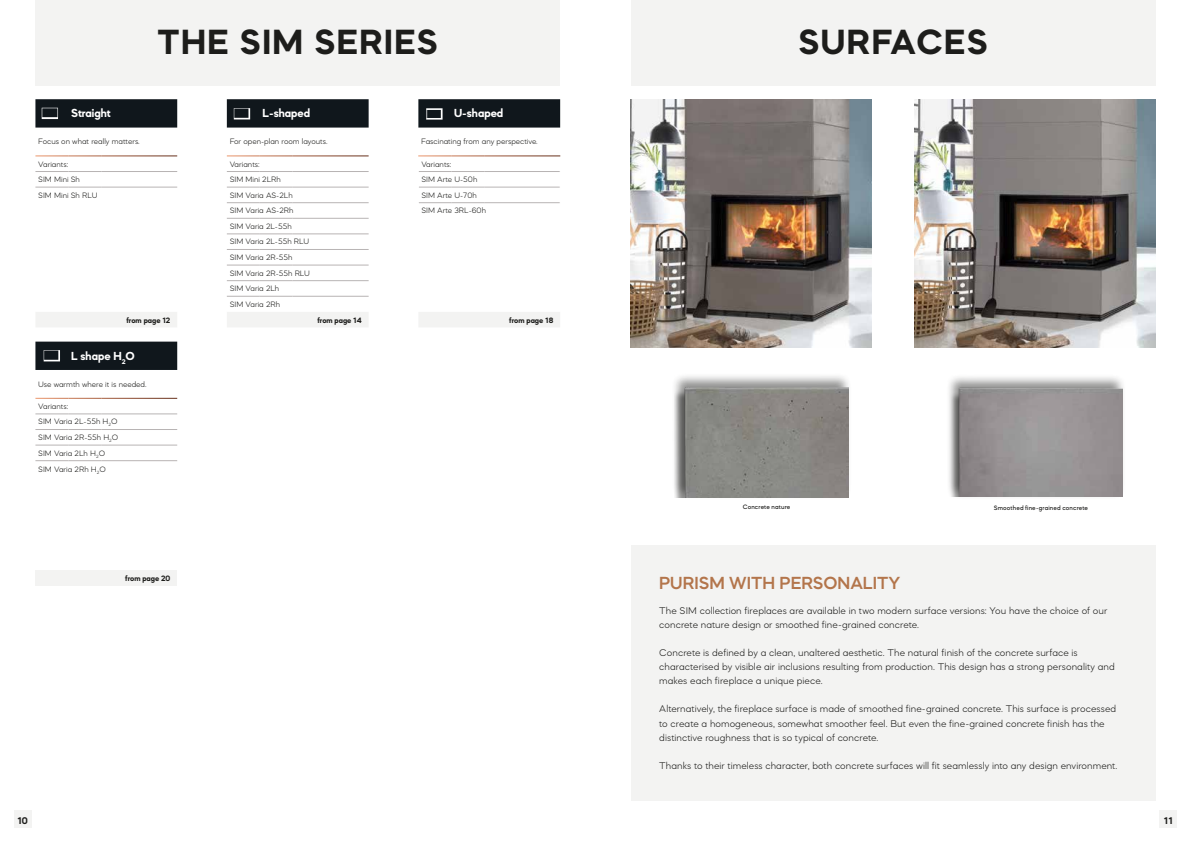
<style>
.page{position:relative;width:1191px;height:842px;background:#fff}
.page>*{position:absolute;margin:0;border:0;box-sizing:border-box;transform-origin:0 0}
.t1{font:700 36px "Mazzard M";letter-spacing:.04em;color:#1d1d1b}
.t2{font:600 18px "Mazzard M";color:#b3754b}
.t3{font:700 12px "Mazzard M";color:#fff}
.t4{font:300 10px/14px "Mazzard M";letter-spacing:.005em;color:#1d1d1b}
.t5{font:700 10px "Mazzard M";color:#1d1d1b}
.t6{font:300 8px/15.6px "Mazzard M";color:#1d1d1b}
.t7{font:700 8px "Mazzard M";color:#1d1d1b}
.t8{font:500 6.5px "Mazzard M";letter-spacing:.025em;color:#1d1d1b}
</style>
<div class="page">
<div style="left:631px;top:546px;width:524px;height:255px;background:#f3f3f2"></div>
<div style="left:631px;top:0;width:524px;height:85px;background:#f3f3f2"></div>
<div style="left:35px;top:0;width:525px;height:85px;background:#f3f3f2"></div>
<img style="left:631px;top:99px;width:241px;height:248px">
<img style="left:914px;top:99px;width:241px;height:248px">
<div style="left:671px;top:373px;width:180px;height:127px;background:#1d1d1b;opacity:.5"></div>
<img style="left:674px;top:383px;width:174px;height:114px">
<div style="left:946px;top:374px;width:179px;height:125px;background:#1d1d1b;opacity:.5"></div>
<img style="left:946px;top:383px;width:176px;height:114px">
<div style="left:36px;top:312px;width:141px;height:15px;background:#f3f3f2"></div>
<hr style="left:35px;top:171px;width:33px;height:1px;background:#b8b4b4">
<hr style="left:68px;top:171px;width:33px;height:1px;background:#b8b4b4">
<hr style="left:101px;top:171px;width:76px;height:1px;background:#b8b4b4">
<hr style="left:35px;top:187px;width:33px;height:1px;background:#b8b4b4">
<hr style="left:68px;top:187px;width:33px;height:1px;background:#b8b4b4">
<hr style="left:101px;top:187px;width:76px;height:1px;background:#b8b4b4">
<svg style="left:35px;top:99px;width:142px;height:29px;background:#181f24"></svg>
<div style="left:227px;top:312px;width:141px;height:15px;background:#f3f3f2"></div>
<hr style="left:227px;top:171px;width:33px;height:1px;background:#b8b4b4">
<hr style="left:260px;top:171px;width:33px;height:1px;background:#b8b4b4">
<hr style="left:293px;top:171px;width:76px;height:1px;background:#b8b4b4">
<hr style="left:227px;top:187px;width:33px;height:1px;background:#b8b4b4">
<hr style="left:260px;top:187px;width:33px;height:1px;background:#b8b4b4">
<hr style="left:293px;top:187px;width:76px;height:1px;background:#b8b4b4">
<hr style="left:227px;top:203px;width:33px;height:1px;background:#b8b4b4">
<hr style="left:260px;top:203px;width:33px;height:1px;background:#b8b4b4">
<hr style="left:293px;top:203px;width:76px;height:1px;background:#b8b4b4">
<hr style="left:227px;top:218px;width:33px;height:1px;background:#b8b4b4">
<hr style="left:260px;top:218px;width:33px;height:1px;background:#b8b4b4">
<hr style="left:293px;top:218px;width:76px;height:1px;background:#b8b4b4">
<hr style="left:227px;top:234px;width:33px;height:1px;background:#b8b4b4">
<hr style="left:260px;top:234px;width:33px;height:1px;background:#b8b4b4">
<hr style="left:293px;top:234px;width:76px;height:1px;background:#b8b4b4">
<hr style="left:227px;top:249px;width:33px;height:1px;background:#b8b4b4">
<hr style="left:260px;top:249px;width:33px;height:1px;background:#b8b4b4">
<hr style="left:293px;top:249px;width:76px;height:1px;background:#b8b4b4">
<hr style="left:227px;top:265px;width:33px;height:1px;background:#b8b4b4">
<hr style="left:260px;top:265px;width:33px;height:1px;background:#b8b4b4">
<hr style="left:293px;top:265px;width:76px;height:1px;background:#b8b4b4">
<hr style="left:227px;top:280px;width:33px;height:1px;background:#b8b4b4">
<hr style="left:260px;top:280px;width:33px;height:1px;background:#b8b4b4">
<hr style="left:293px;top:280px;width:76px;height:1px;background:#b8b4b4">
<hr style="left:227px;top:296px;width:33px;height:1px;background:#b8b4b4">
<hr style="left:260px;top:296px;width:33px;height:1px;background:#b8b4b4">
<hr style="left:293px;top:296px;width:76px;height:1px;background:#b8b4b4">
<svg style="left:227px;top:99px;width:142px;height:29px;background:#191f24"></svg>
<div style="left:35px;top:570px;width:66px;height:15px;background:#f3f3f2"></div>
<div style="left:101px;top:570px;width:76px;height:15px;background:#f3f3f2"></div>
<hr style="left:35px;top:414px;width:33px;height:1px;background:#b8b4b4">
<hr style="left:68px;top:414px;width:33px;height:1px;background:#b8b4b4">
<hr style="left:101px;top:414px;width:76px;height:1px;background:#b8b4b4">
<hr style="left:35px;top:429px;width:33px;height:1px;background:#b8b4b4">
<hr style="left:68px;top:429px;width:33px;height:1px;background:#b8b4b4">
<hr style="left:101px;top:429px;width:76px;height:1px;background:#b8b4b4">
<hr style="left:35px;top:445px;width:33px;height:1px;background:#b8b4b4">
<hr style="left:68px;top:445px;width:33px;height:1px;background:#b8b4b4">
<hr style="left:101px;top:445px;width:76px;height:1px;background:#b8b4b4">
<hr style="left:35px;top:460px;width:33px;height:1px;background:#b8b4b4">
<hr style="left:68px;top:460px;width:33px;height:1px;background:#b8b4b4">
<hr style="left:101px;top:460px;width:76px;height:1px;background:#b8b4b4">
<div style="left:35px;top:342px;width:142px;height:28px;background:#10171c"></div>
<svg style="left:418px;top:156px;width:143px;height:171px"></svg>
<svg style="left:418px;top:99px;width:142px;height:29px;background:#1a2025"></svg>
<div style="left:1159px;top:811px;width:17px;height:17px;background:#f3f3f2"></div>
<div style="left:14px;top:811px;width:17px;height:17px;background:#f3f3f2"></div>
<h1 class="t1" style="left:157px;top:19px;width:282px">THE SIM SERIES</h1>
<h1 class="t1" style="left:798px;top:19px;width:191px">SURFACES</h1>
<p class="t3" style="left:71px;top:106px;width:41px">Straight</p>
<p class="t6" style="left:38px;top:134px;width:103px">Focus on what really matters.</p>
<p class="t6" style="left:38px;top:156px;width:61px">Variants:<br>SIM Mini Sh<br>SIM Mini Sh RLU</p>
<p class="t7" style="left:126px;top:315px;width:45px">from page 12</p>
<p class="t3" style="left:263px;top:106px;width:49px">L-shaped</p>
<p class="t6" style="left:230px;top:134px;width:99px">For open-plan room layouts.</p>
<p class="t6" style="left:230px;top:156px;width:82px">Variants:<br>SIM Mini 2LRh<br>SIM Varia AS-2Lh<br>SIM Varia AS-2Rh<br>SIM Varia 2L-55h<br>SIM Varia 2L-55h RLU<br>SIM Varia 2R-55h<br>SIM Varia 2R-55h RLU<br>SIM Varia 2Lh<br>SIM Varia 2Rh</p>
<p class="t7" style="left:317px;top:315px;width:46px">from page 14</p>
<p class="t3" style="left:454px;top:106px;width:51px">U-shaped</p>
<p class="t6" style="left:421px;top:134px;width:118px">Fascinating from any perspective.</p>
<p class="t6" style="left:421px;top:156px;width:66px">Variants:<br>SIM Arte U-50h<br>SIM Arte U-70h<br>SIM Arte 3RL-60h</p>
<p class="t7" style="left:509px;top:315px;width:46px">from page 18</p>
<p class="t3" style="left:71px;top:348px;width:65px">L shape H<sub>2</sub>O</p>
<p class="t6" style="left:38px;top:376px;width:110px">Use warmth where it is needed.</p>
<p class="t6" style="left:38px;top:398px;width:82px">Variants:<br>SIM Varia 2L-55h H<sub>2</sub>O<br>SIM Varia 2R-55h H<sub>2</sub>O<br>SIM Varia 2Lh H<sub>2</sub>O<br>SIM Varia 2Rh H<sub>2</sub>O</p>
<p class="t8" style="left:742px;top:503px;width:49px">Concrete nature</p>
<p class="t8" style="left:993px;top:504px;width:96px">Smoothed fine-grained concrete</p>
<p class="t7" style="left:125px;top:573px;width:47px">from page 20</p>
<h2 class="t2" style="left:659px;top:572px;width:242px">PURISM WITH PERSONALITY</h2>
<p class="t4" style="left:659px;top:604px;width:449px">The SIM collection fireplaces are available in two modern surface versions: You have the choice of our concrete nature design or smoothed fine-grained concrete.</p>
<p class="t4" style="left:659px;top:646px;width:457px">Concrete is defined by a clean, unaltered aesthetic. The natural finish of the concrete surface is characterised by visible air inclusions resulting from production. This design has a strong personality and makes each fireplace a unique piece.</p>
<p class="t4" style="left:659px;top:702px;width:458px">Alternatively, the fireplace surface is made of smoothed fine-grained concrete. This surface is processed to create a homogeneous, somewhat smoother feel. But even the fine-grained concrete finish has the distinctive roughness that is so typical of concrete.</p>
<p class="t4" style="left:659px;top:758px;width:460px">Thanks to their timeless character, both concrete surfaces will fit seamlessly into any design environment.</p>
<p class="t5" style="left:17px;top:814px;width:12px">10</p>
<p class="t5" style="left:1163px;top:814px;width:10px">11</p>
</div>
